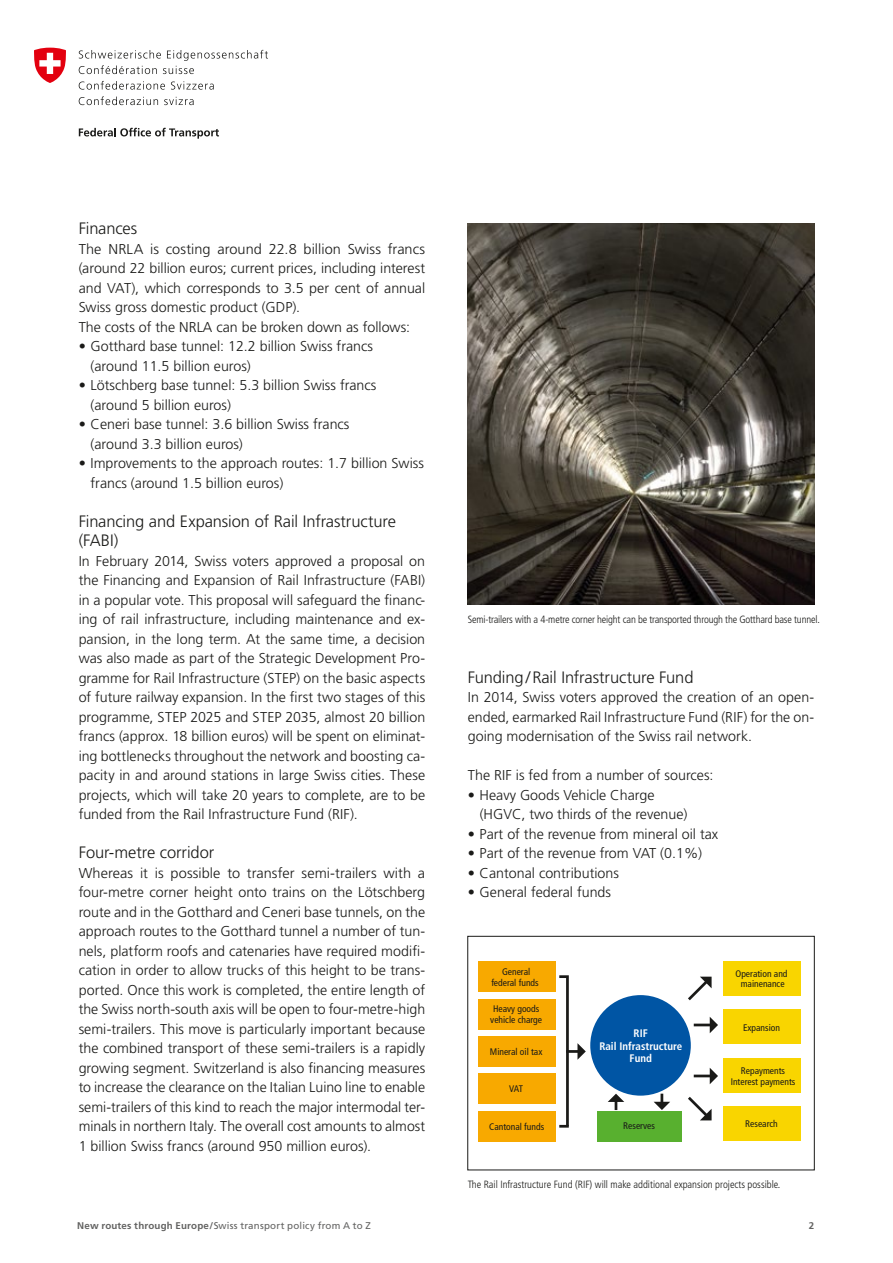
<style>
.page{position:relative;width:893px;height:1263px;background:#fff}
.page>*{position:absolute;margin:0;border:0;box-sizing:border-box;transform-origin:0 0}
.Titel_Lauftext{font:300 16.5px/19.5px "Frutiger LT Std";letter-spacing:-.005em;color:#1a1a18}
.Lauftext{font:300 16.5px "Frutiger LT Std";letter-spacing:-.01em;color:#1a1a18}
.Lauftext-2{font:300 14.25px/19.5px "Frutiger LT Std";color:#1a1a18;text-align:justify}
.Lauftext_Aufzählung{font:300 14.25px/19.5px "Frutiger LT Std";color:#1a1a18}
.t1{font:700 condensed 10.95px/12.6px "Frutiger LT Std";color:#fff;text-align:center}
.Bildlegende{font:300 condensed 10.5px "Frutiger LT Std";letter-spacing:-.015em;color:#1a1a18}
.t2{font:9.75px "Frutiger LT Std";letter-spacing:.02em;color:#636362}
.t3{font:700 9.75px "Frutiger LT Std";color:#636362}
.t4{font:condensed 9.6px/10.9px "Frutiger LT Std";color:#1a1a18;text-align:center}
.s1{font-weight:700}
</style>
<div class="page">
<svg style="left:79px;top:50px;width:189px;height:24px"></svg>
<svg style="left:79px;top:81px;width:86px;height:9px"></svg>
<svg style="left:171px;top:81px;width:43px;height:9px"></svg>
<svg style="left:79px;top:96px;width:79px;height:9px"></svg>
<svg style="left:164px;top:97px;width:30px;height:8px"></svg>
<svg style="left:34px;top:48px;width:32px;height:35px"></svg>
<svg style="left:79px;top:128px;width:140px;height:11px"></svg>
<div style="left:590px;top:995px;width:101px;height:101px;background:#0055a4;border-radius:50%"></div>
<div style="left:479px;top:961px;width:77px;height:31px;background:#f8a900"></div>
<div style="left:723px;top:961px;width:78px;height:35px;background:#f9d500"></div>
<div style="left:723px;top:1009px;width:78px;height:35px;background:#f9d500"></div>
<div style="left:723px;top:1058px;width:77px;height:34px;background:#f9d500"></div>
<div style="left:723px;top:1106px;width:77px;height:35px;background:#f9d500"></div>
<div style="left:479px;top:999px;width:77px;height:30px;background:#f8a900"></div>
<div style="left:479px;top:1036px;width:77px;height:30px;background:#f8a900"></div>
<div style="left:479px;top:1111px;width:77px;height:30px;background:#f8a900"></div>
<div style="left:597px;top:1111px;width:85px;height:30px;background:#58b02f"></div>
<div style="left:479px;top:1074px;width:77px;height:30px;background:#f8a900"></div>
<svg style="left:688px;top:1096px;width:24px;height:24px"></svg>
<svg style="left:688px;top:977px;width:24px;height:24px"></svg>
<svg style="left:694px;top:1017px;width:24px;height:16px"></svg>
<hr style="left:694px;top:1074px;width:17px;height:3px;background:#1a1a18">
<svg style="left:710px;top:1068px;width:8px;height:16px"></svg>
<svg style="left:608px;top:1094px;width:16px;height:16px"></svg>
<svg style="left:654px;top:1094px;width:16px;height:16px"></svg>
<svg style="left:569px;top:1043px;width:17px;height:17px"></svg>
<hr style="left:566px;top:978px;width:3px;height:148px;background:#1a1a18">
<svg style="left:561px;top:975px;width:6px;height:3px"></svg>
<div style="left:468px;top:936px;width:346px;height:234px;border:1px solid #1a1a18"></div>
<img style="left:468px;top:224px;width:346px;height:380px">
<p class="Lauftext" style="left:79px;top:219px;width:60px">Finances</p>
<p class="Lauftext-2" style="left:79px;top:239px;width:348px">The NRLA is costing around 22.8 billion Swiss francs (around 22 billion euros; current prices, including interest and VAT), which corresponds to 3.5 per cent of annual Swiss gross domestic product (GDP).</p>
<p class="Lauftext_Aufzählung" style="left:79px;top:317px;width:333px">The costs of the NRLA can be broken down as follows:</p>
<p class="Lauftext_Aufzählung" style="left:91px;top:337px;width:284px;text-indent:-12px">• Gotthard base tunnel: 12.2 billion Swiss francs (around 11.5 billion euros)</p>
<p class="Lauftext_Aufzählung" style="left:91px;top:376px;width:287px;text-indent:-12px">• Lötschberg base tunnel: 5.3 billion Swiss francs (around 5 billion euros)</p>
<p class="Lauftext_Aufzählung" style="left:91px;top:415px;width:260px;text-indent:-12px">• Ceneri base tunnel: 3.6 billion Swiss francs (around 3.3 billion euros)</p>
<p class="Lauftext_Aufzählung" style="left:91px;top:454px;width:335px;text-indent:-12px">• Improvements to the approach routes: 1.7 billion Swiss francs (around 1.5 billion euros)</p>
<p class="Titel_Lauftext" style="left:79px;top:511px;width:319px">Financing and Expansion of Rail Infrastructure (FABI)</p>
<p class="Lauftext-2" style="left:79px;top:551px;width:348px">In February 2014, Swiss voters approved a proposal on the Financing and Expansion of Rail Infrastructure (FABI) in a popular vote. This proposal will safeguard the financ&shy;ing of rail infrastructure, including maintenance and ex&shy;pansion, in the long term. At the same time, a decision was also made as part of the Strategic Development Pro&shy;gramme for Rail Infrastructure (STEP) on the basic aspects of future railway expansion. In the first two stages of this programme, STEP 2025 and STEP 2035, almost 20 billion francs (approx. 18 billion euros) will be spent on eliminat&shy;ing bottlenecks throughout the network and boosting ca&shy;pacity in and around stations in large Swiss cities. These projects, which will take 20 years to complete, are to be funded from the Rail Infrastructure Fund (RIF).</p>
<p class="Titel_Lauftext" style="left:79px;top:843px;width:137px">Four-metre corridor</p>
<p class="Lauftext-2" style="left:79px;top:863px;width:348px">Whereas it is possible to transfer semi-trailers with a four-metre corner height onto trains on the Lötschberg route and in the Gotthard and Ceneri base tunnels, on the approach routes to the Gotthard tunnel a number of tun&shy;nels, platform roofs and catenaries have required modifi&shy;cation in order to allow trucks of this height to be trans&shy;ported. Once this work is completed, the entire length of the Swiss north-south axis will be open to four-metre-high semi-trailers. This move is particularly important because the combined transport of these semi-trailers is a rapidly growing segment. Switzerland is also financing measures to increase the clearance on the Italian Luino line to enable semi-trailers of this kind to reach the major intermodal ter&shy;minals in northern Italy. The overall cost amounts to almost 1 billion Swiss francs (around 950 million euros).</p>
<p class="Bildlegende" style="left:468px;top:613px;width:354px">Semi-trailers with a 4-metre corner height can be transported through the Gotthard base tunnel.</p>
<p class="Titel_Lauftext" style="left:468px;top:667px;width:227px">Funding/Rail Infrastructure Fund</p>
<p class="Lauftext-2" style="left:468px;top:688px;width:348px">In 2014, Swiss voters approved the creation of an open&shy;ended, earmarked Rail Infrastructure Fund (RIF) for the on&shy;going modernisation of the Swiss rail network.</p>
<p class="Lauftext-2" style="left:468px;top:766px;width:247px">The RIF is fed from a number of sources:</p>
<p class="Lauftext_Aufzählung" style="left:480px;top:785px;width:209px;text-indent:-12px">• Heavy Goods Vehicle Charge (HGVC, two thirds of the revenue)</p>
<p class="Lauftext_Aufzählung" style="left:468px;top:824px;width:252px">• Part of the revenue from mineral oil tax</p>
<p class="Lauftext_Aufzählung" style="left:468px;top:844px;width:236px">• Part of the revenue from VAT (0.1%)</p>
<p class="Lauftext_Aufzählung" style="left:468px;top:863px;width:153px">• Cantonal contributions</p>
<p class="Lauftext_Aufzählung" style="left:468px;top:883px;width:145px">• General federal funds</p>
<p class="t4" style="left:491px;top:966px;width:49px">General federal funds</p>
<p class="t4" style="left:735px;top:969px;width:54px;line-height:9.6px">Operation and mainenance</p>
<p class="t4" style="left:743px;top:1022px;width:38px">Expansion</p>
<p class="t4" style="left:490px;top:1003px;width:53px;text-align:left">Heavy goods vehicle charge</p>
<p class="t1" style="left:599px;top:1027px;width:84px">RIF<br>Rail Infrastructure<br>Fund</p>
<p class="t4" style="left:490px;top:1046px;width:54px">Mineral oil tax</p>
<p class="t4" style="left:509px;top:1083px;width:15px">VAT</p>
<p class="t4" style="left:489px;top:1121px;width:57px">Cantonal funds</p>
<p class="t4" style="left:731px;top:1065px;width:66px">Repayments<br>Interest payments</p>
<p class="t4" style="left:745px;top:1118px;width:34px">Research</p>
<p class="t4" style="left:623px;top:1121px;width:33px">Reserves</p>
<p class="Bildlegende" style="left:468px;top:1179px;width:314px">The Rail Infrastructure Fund (RIF) will make additional expansion projects possible.</p>
<p class="t2" style="left:77px;top:1219px;width:295px"><span class="s1">New routes through Europe/</span>Swiss transport policy from A to Z</p>
<p class="t3" style="left:809px;top:1219px;width:7px">2</p>
</div>
